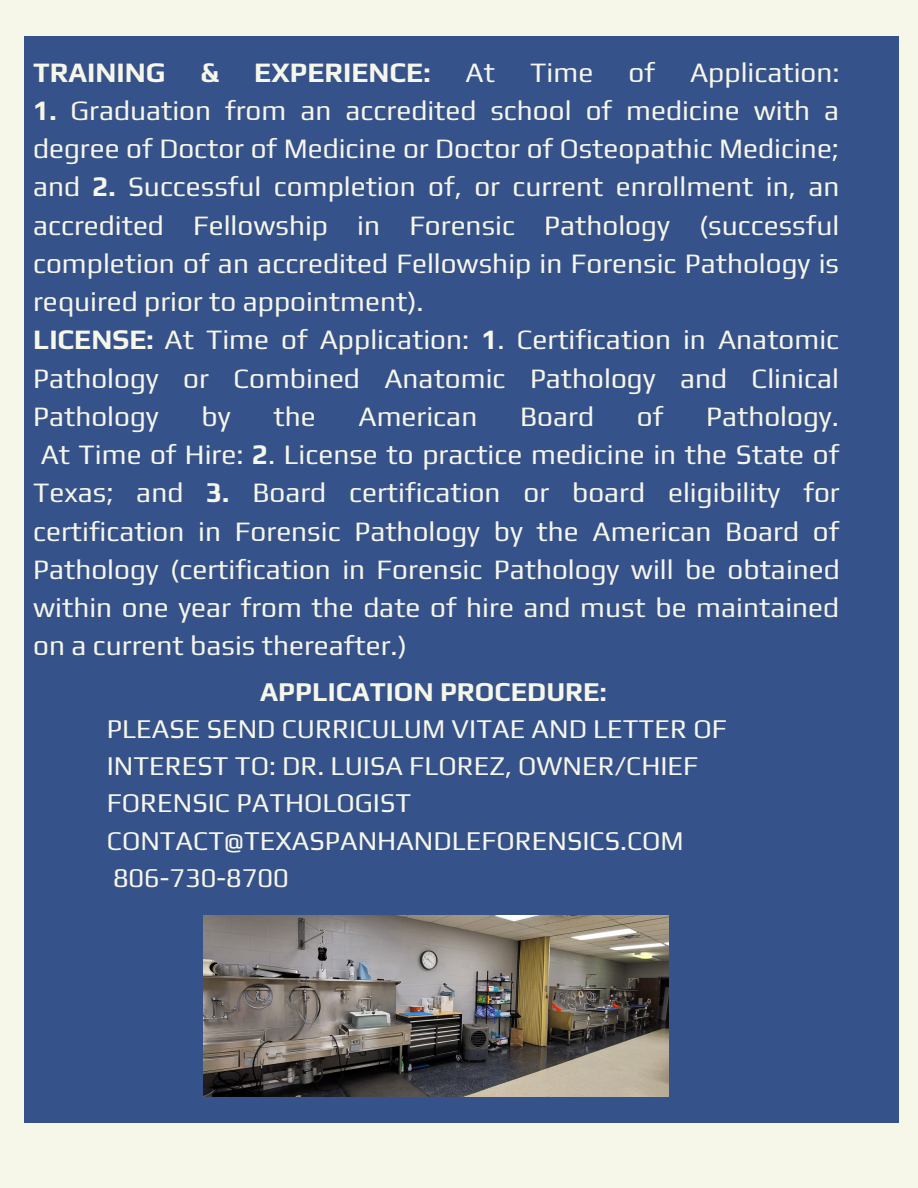
<style>
.page{position:relative;width:918px;height:1188px;background:#f6f6e9}
.page>*{position:absolute;margin:0;border:0;box-sizing:border-box;transform-origin:0 0}
.t1{font:27.9px/38.2px "Play";color:#f6f6e9}
.t2{font:700 27.9px "Play";color:#f6f6e9}
.t3{font:27px/37.2px "Play";color:#f6f6e9}
.t4{font:700 27px "Play";color:#f6f6e9}
.s1{font-weight:700}
</style>
<div class="page">
<div style="left:24px;top:37px;width:874px;height:1086px;background:#36528b"></div>
<img style="left:204px;top:915px;width:465px;height:181px">
<p class="t2" style="left:33px;top:56px;width:134px">TRAINING</p>
<p class="t2" style="left:201px;top:56px;width:20px">&amp;</p>
<p class="t2" style="left:254px;top:56px;width:178px">EXPERIENCE:</p>
<p class="t1" style="left:466px;top:53px;width:31px">At</p>
<p class="t1" style="left:530px;top:53px;width:65px">Time</p>
<p class="t1" style="left:628px;top:53px;width:28px">of</p>
<p class="t1" style="left:690px;top:53px;width:151px">Application:</p>
<p class="t1" style="left:33px;top:91px;width:808px"><span class="s1">1.</span> Graduation from an accredited school of medicine with a degree of Doctor of Medicine or Doctor of Osteopathic Medicine; and <span class="s1">2.</span> Successful completion of, or current enrollment in, an accredited Fellowship in Forensic Pathology (successful completion of an accredited Fellowship in Forensic Pathology is required prior to appointment).<br><span class="s1">LICENSE:</span> At Time of Application: <span class="s1">1</span>. Certification in Anatomic Pathology or Combined Anatomic Pathology and Clinical Pathology</p>
<p class="t1" style="left:202px;top:397px;width:31px">by</p>
<p class="t1" style="left:273px;top:397px;width:44px">the</p>
<p class="t1" style="left:359px;top:397px;width:120px">American</p>
<p class="t1" style="left:520px;top:397px;width:75px">Board</p>
<p class="t1" style="left:637px;top:397px;width:28px">of</p>
<p class="t1" style="left:33px;top:397px;width:808px;text-align:justify;text-indent:673px">Pathology.<br>At Time of Hire: <span class="s1">2</span>. License to practice medicine in the State of Texas; and <span class="s1">3.</span> Board certification or board eligibility for certification in Forensic Pathology by the American Board of Pathology (certification in Forensic Pathology will be obtained within one year from the date of hire and must be maintained on a current basis thereafter.)</p>
<p class="t4" style="left:260px;top:676px;width:348px">APPLICATION PROCEDURE:</p>
<p class="t3" style="left:107px;top:710px;width:621px">PLEASE SEND CURRICULUM VITAE AND LETTER OF<br>INTEREST TO: DR. LUISA FLOREZ, OWNER/CHIEF<br>FORENSIC PATHOLOGIST<br>CONTACT@TEXASPANHANDLEFORENSICS.COM<br>806-730-8700</p>
</div>
